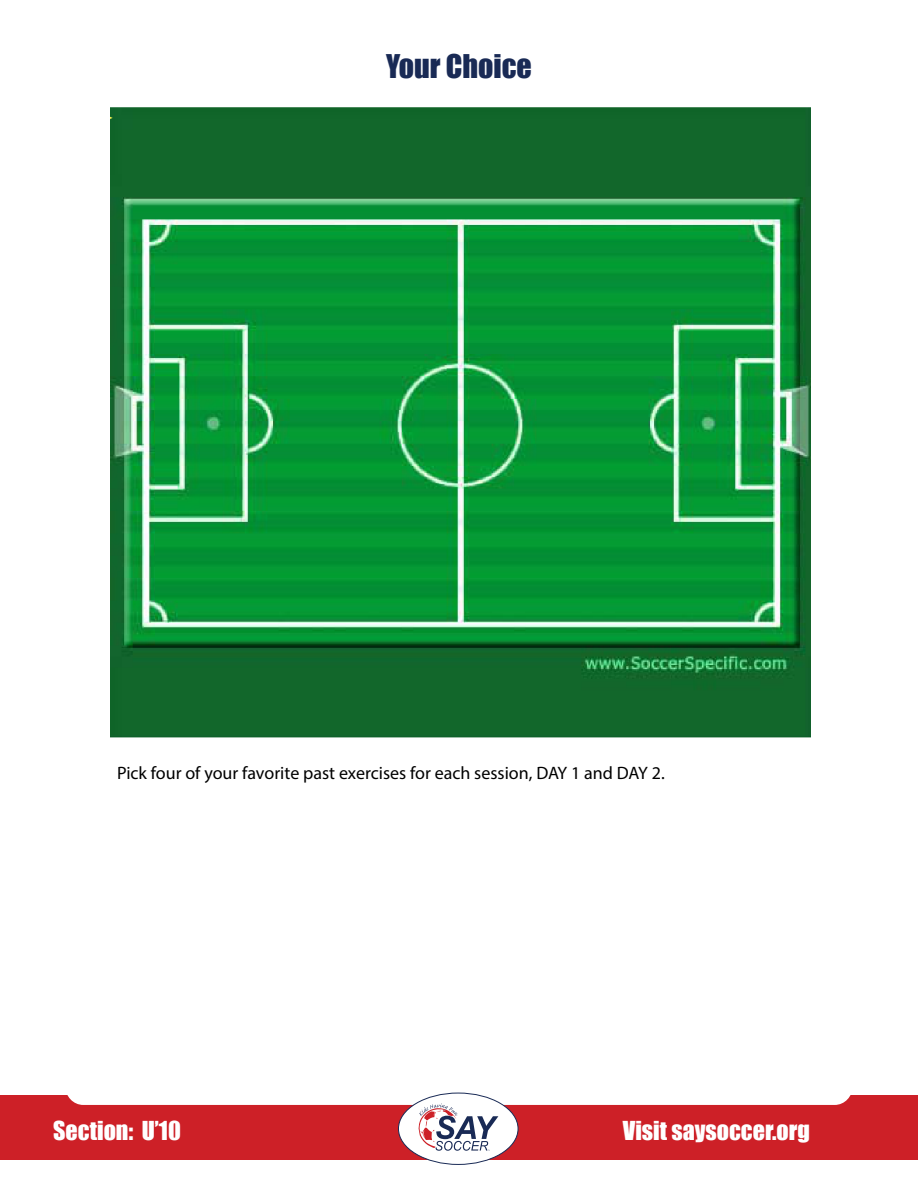
<style>
.page{position:relative;width:918px;height:1188px;background:#fff}
.page>*{position:absolute;margin:0;border:0;box-sizing:border-box;transform-origin:0 0}
.t1{font:30px "Impact";color:#192a55}
.t2{font:24px "Impact";color:#fff}
.t3{font:18px "Myriad Pro";color:#000}
</style>
<div class="page">
<img style="left:111px;top:107px;width:700px;height:631px">
<div style="left:0;top:1096px;width:918px;height:64px;background:#cd2027"></div>
<div style="left:398px;top:1093px;width:120px;height:71px;background:#fff;border-radius:50%"></div>
<svg style="left:65px;top:1092px;width:788px;height:59px"></svg>
<h1 class="t1" style="left:386px;top:43px;width:147px">Your Choice</h1>
<p class="t3" style="left:117px;top:761px;width:549px">Pick four of your favorite past exercises for each session, DAY 1 and DAY 2.</p>
<h2 class="t2" style="left:53px;top:1112px;width:129px">Section: U’10</h2>
<h2 class="t2" style="left:623px;top:1112px;width:188px">Visit saysoccer.org</h2>
</div>
